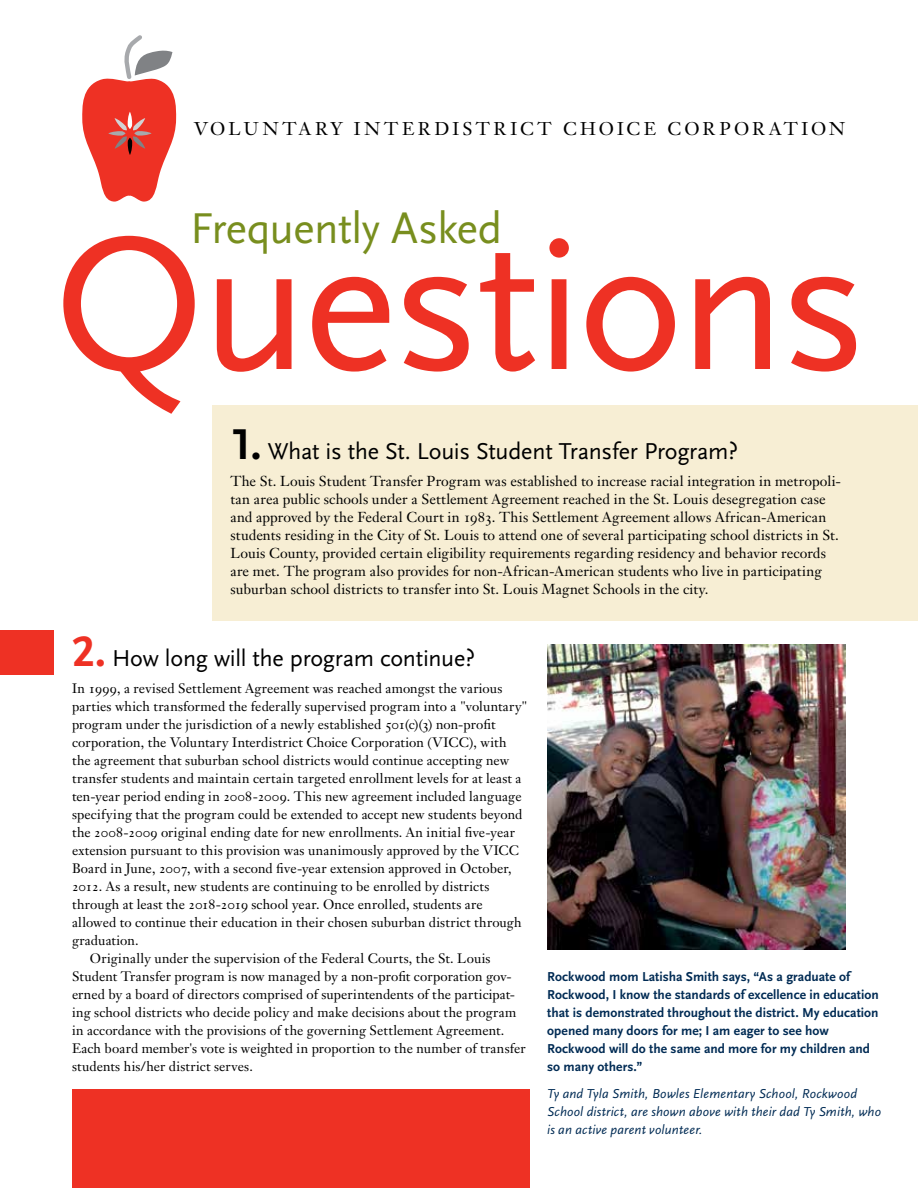
<style>
.page{position:relative;width:918px;height:1188px;background:#fff}
.page>*{position:absolute;margin:0;border:0;box-sizing:border-box;transform-origin:0 0}
.t1{font:198.15px "Scala Sans";letter-spacing:-.02em;color:#ee3124}
.t2{font:45px "Scala Sans";letter-spacing:-.015em;color:#788e1e}
.t3{font:24px "Scala Sans";letter-spacing:-.01em;color:#000}
.t4{font:18.3px "Janson Text Roman SC";letter-spacing:.185em;color:#000}
.t5{font:14.25px/18px "Janson Text";letter-spacing:.005em;color:#000}
.t6{font:13.5px "Janson Text";letter-spacing:.01em;color:#000}
.t7{font:700 13.5px/18px "Scala Sans";letter-spacing:.005em;color:#002b54}
.t8{font:italic 13.5px/18px "Scala Sans";letter-spacing:.01em;color:#002b54}
.s1{font-family:"Scala Sans Figures";font-weight:700;font-size:45px}
.s2{font-family:"Janson Text Roman SC"}
.s3{font-family:"Scala Sans Figures";font-weight:700;font-size:45px;color:#ee3124}
</style>
<div class="page">
<div style="left:212px;top:405px;width:706px;height:216px;background:#f7eed4"></div>
<svg style="left:82px;top:35px;width:94px;height:167px"></svg>
<div style="left:0;top:630px;width:54px;height:45px;background:#ee3124"></div>
<div style="left:72px;top:1089px;width:457px;height:99px;background:#ee3124"></div>
<img style="left:547px;top:644px;width:298px;height:306px">
<h3 class="t4" style="left:194px;top:118px;width:653px">VOLUNTARY INTERDISTRICT CHOICE CORPORATION</h3>
<h2 class="t2" style="left:190px;top:204px;width:313px">Frequently Asked</h2>
<h1 class="t1" style="left:53px;top:197px;width:816px">Questions</h1>
<h3 class="t3" style="left:230px;top:438px;width:509px"><span class="s1">1.</span> What is the St. Louis Student Transfer Program?</h3>
<p class="t5" style="left:230px;top:472px;width:612px">The St. Louis Student Transfer Program was established to increase racial integration in metropoli&shy;tan area public schools under a Settlement Agreement reached in the St. Louis desegregation case and approved by the Federal Court in <span class="s2">1983</span>. This Settlement Agreement allows African-American students residing in the City of St. Louis to attend one of several participating school districts in St.<br>Louis County, provided certain eligibility requirements regarding residency and behavior records are met. The program also provides for non-African-American students who live in participating suburban school districts to transfer into St. Louis Magnet Schools in the city.</p>
<h3 class="t3" style="left:72px;top:645px;width:405px"><span class="s3">2.</span> How long will the program continue?</h3>
<p class="t6" style="left:72px;top:680px;width:432px">In <span class="s2">1999</span>, a revised Settlement Agreement was reached amongst the various</p>
<p class="t6" style="left:72px;top:698px;width:457px">parties which transformed the federally supervised program into a "voluntary"</p>
<p class="t6" style="left:72px;top:716px;width:425px">program under the jurisdiction of a newly established <span class="s2">501</span>(c)(<span class="s2">3</span>) non-profit</p>
<p class="t6" style="left:72px;top:734px;width:436px">corporation, the Voluntary Interdistrict Choice Corporation (<span class="s2">VICC</span>), with</p>
<p class="t6" style="left:72px;top:752px;width:439px">the agreement that suburban school districts would continue accepting new</p>
<p class="t6" style="left:72px;top:770px;width:451px">transfer students and maintain certain targeted enrollment levels for at least a</p>
<p class="t6" style="left:72px;top:788px;width:451px">ten-year period ending in <span class="s2">2008</span>-<span class="s2">2009</span>. This new agreement included language</p>
<p class="t6" style="left:72px;top:806px;width:452px">specifying that the program could be extended to accept new students beyond</p>
<p class="t6" style="left:72px;top:824px;width:445px">the <span class="s2">2008</span>-<span class="s2">2009</span> original ending date for new enrollments. An initial five-year</p>
<p class="t6" style="left:72px;top:842px;width:449px">extension pursuant to this provision was unanimously approved by the VICC</p>
<p class="t6" style="left:72px;top:860px;width:441px">Board in June, <span class="s2">2007</span>, with a second five-year extension approved in October,</p>
<p class="t6" style="left:72px;top:878px;width:419px"><span class="s2">2012</span>. As a result, new students are continuing to be enrolled by districts</p>
<p class="t6" style="left:72px;top:896px;width:412px">through at least the <span class="s2">2018</span>-<span class="s2">2019</span> school year. Once enrolled, students are</p>
<p class="t6" style="left:72px;top:914px;width:451px">allowed to continue their education in their chosen suburban district through</p>
<p class="t6" style="left:72px;top:932px;width:68px">graduation.</p>
<p class="t6" style="left:90px;top:950px;width:402px">Originally under the supervision of the Federal Courts, the St. Louis</p>
<p class="t6" style="left:72px;top:968px;width:441px">Student Transfer program is now managed by a non-profit corporation gov-</p>
<p class="t6" style="left:72px;top:986px;width:445px">erned by a board of directors comprised of superintendents of the participat-</p>
<p class="t6" style="left:72px;top:1004px;width:446px">ing school districts who decide policy and make decisions about the program</p>
<p class="t6" style="left:72px;top:1022px;width:434px">in accordance with the provisions of the governing Settlement Agreement.</p>
<p class="t6" style="left:72px;top:1040px;width:455px">Each board member's vote is weighted in proportion to the number of transfer</p>
<p class="t6" style="left:72px;top:1058px;width:182px">students his/her district serves.</p>
<p class="t7" style="left:547px;top:968px;width:333px">Rockwood mom Latisha Smith says, “As a graduate of Rockwood, I know the standards of excellence in education that is demonstrated throughout the district. My education opened many doors for me; I am eager to see how Rockwood will do the same and more for my children and so many others.”</p>
<p class="t8" style="left:547px;top:1085px;width:336px">Ty and Tyla Smith, Bowles Elementary School, Rockwood<br>School district, are shown above with their dad Ty Smith, who is an active parent volunteer.</p>
</div>
